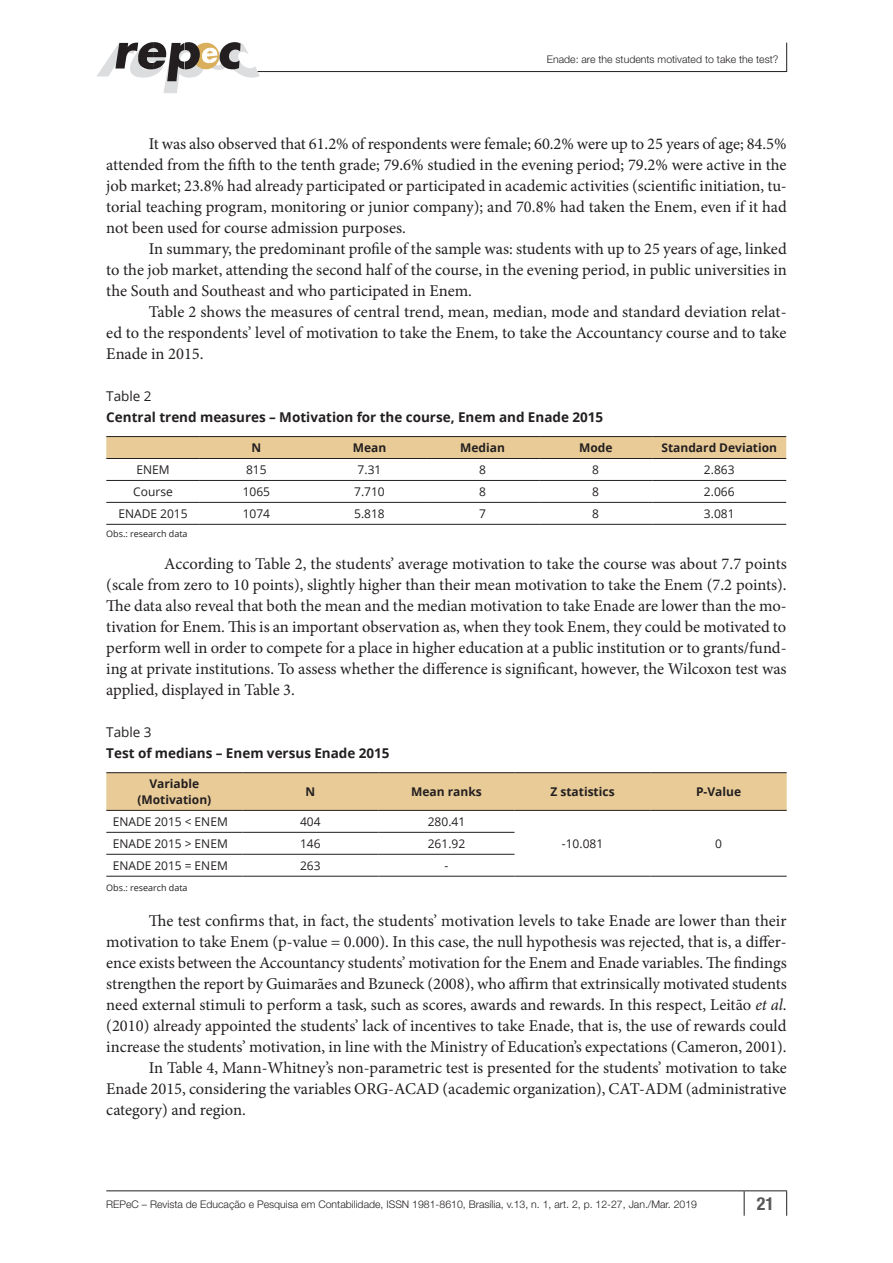
<style>
.page{position:relative;width:893px;height:1263px;background:#fff}
.page>*{position:absolute;margin:0;border:0;box-sizing:border-box;transform-origin:0 0}
.t1{font:700 condensed 18px "Helvetica Neue LT Std";color:#57585a}
.texto_GERAL{font:16.5px/21px "Minion Pro";color:#231f20;text-align:justify}
.box_TIT_TAB{font:700 13.5px/21px "Open Sans";color:#231f20}
.box_TEXTO{font:12px "Open Sans";color:#231f20}
.box_KBCA{font:700 12px/15.8px "Open Sans";color:#231f20;text-align:center}
.t2{font:300 10.5px "Helvetica Neue LT Std";color:#231f20}
.box_FONTE{font:9px "Open Sans";color:#231f20}
.s1{font-weight:400}
.s2{font-style:italic}
</style>
<div class="page">
<hr style="left:106px;top:1190px;width:638px;height:1px;background:#231f20">
<hr style="left:744px;top:1190px;width:43px;height:1px;background:#231f20">
<svg style="left:744px;top:1191px;width:1px;height:25px"></svg>
<svg style="left:786px;top:1191px;width:1px;height:25px"></svg>
<hr style="left:254px;top:71px;width:533px;height:1px;background:#231f20">
<svg style="left:786px;top:43px;width:1px;height:28px"></svg>
<svg style="left:97px;top:42px;width:163px;height:51px"></svg>
<div style="left:106px;top:437px;width:680px;height:21px;background:#e8cb97"></div>
<hr style="left:106px;top:480px;width:94px;height:1px;background:#231f20">
<hr style="left:200px;top:480px;width:113px;height:1px;background:#231f20">
<hr style="left:313px;top:480px;width:113px;height:1px;background:#231f20">
<hr style="left:426px;top:480px;width:113px;height:1px;background:#231f20">
<hr style="left:539px;top:480px;width:113px;height:1px;background:#231f20">
<hr style="left:652px;top:480px;width:134px;height:1px;background:#231f20">
<hr style="left:106px;top:502px;width:94px;height:1px;background:#231f20">
<hr style="left:200px;top:502px;width:113px;height:1px;background:#231f20">
<hr style="left:313px;top:502px;width:113px;height:1px;background:#231f20">
<hr style="left:426px;top:502px;width:113px;height:1px;background:#231f20">
<hr style="left:539px;top:502px;width:113px;height:1px;background:#231f20">
<hr style="left:652px;top:502px;width:134px;height:1px;background:#231f20">
<hr style="left:106px;top:524px;width:94px;height:1px;background:#231f20">
<hr style="left:200px;top:524px;width:113px;height:1px;background:#231f20">
<hr style="left:313px;top:524px;width:113px;height:1px;background:#231f20">
<hr style="left:426px;top:524px;width:113px;height:1px;background:#231f20">
<hr style="left:539px;top:524px;width:113px;height:1px;background:#231f20">
<hr style="left:652px;top:524px;width:134px;height:1px;background:#231f20">
<hr style="left:106px;top:436px;width:94px;height:1px;background:#231f20">
<hr style="left:200px;top:436px;width:113px;height:1px;background:#231f20">
<hr style="left:313px;top:436px;width:113px;height:1px;background:#231f20">
<hr style="left:426px;top:436px;width:113px;height:1px;background:#231f20">
<hr style="left:539px;top:436px;width:113px;height:1px;background:#231f20">
<hr style="left:652px;top:436px;width:134px;height:1px;background:#231f20">
<hr style="left:106px;top:458px;width:94px;height:1px;background:#231f20">
<hr style="left:200px;top:458px;width:113px;height:1px;background:#231f20">
<hr style="left:313px;top:458px;width:113px;height:1px;background:#231f20">
<hr style="left:426px;top:458px;width:113px;height:1px;background:#231f20">
<hr style="left:539px;top:458px;width:113px;height:1px;background:#231f20">
<hr style="left:652px;top:458px;width:134px;height:1px;background:#231f20">
<div style="left:106px;top:773px;width:681px;height:37px;background:#e8cb97"></div>
<hr style="left:106px;top:832px;width:136px;height:1px;background:#231f20">
<hr style="left:242px;top:832px;width:136px;height:1px;background:#231f20">
<hr style="left:378px;top:832px;width:136px;height:1px;background:#231f20">
<hr style="left:106px;top:854px;width:136px;height:1px;background:#231f20">
<hr style="left:242px;top:854px;width:136px;height:1px;background:#231f20">
<hr style="left:378px;top:854px;width:136px;height:1px;background:#231f20">
<hr style="left:106px;top:810px;width:136px;height:1px;background:#231f20">
<hr style="left:242px;top:810px;width:136px;height:1px;background:#231f20">
<hr style="left:378px;top:810px;width:136px;height:1px;background:#231f20">
<hr style="left:514px;top:810px;width:137px;height:1px;background:#231f20">
<hr style="left:651px;top:810px;width:136px;height:1px;background:#231f20">
<hr style="left:106px;top:876px;width:136px;height:1px;background:#231f20">
<hr style="left:242px;top:876px;width:136px;height:1px;background:#231f20">
<hr style="left:378px;top:876px;width:136px;height:1px;background:#231f20">
<hr style="left:514px;top:876px;width:137px;height:1px;background:#231f20">
<hr style="left:651px;top:876px;width:136px;height:1px;background:#231f20">
<hr style="left:106px;top:772px;width:136px;height:1px;background:#231f20">
<hr style="left:242px;top:772px;width:136px;height:1px;background:#231f20">
<hr style="left:378px;top:772px;width:136px;height:1px;background:#231f20">
<hr style="left:514px;top:772px;width:137px;height:1px;background:#231f20">
<hr style="left:651px;top:772px;width:136px;height:1px;background:#231f20">
<p class="t2" style="left:547px;top:53px;width:233px">Enade: are the students motivated to take the test?</p>
<p class="texto_GERAL" style="left:106px;top:133px;width:682px;text-indent:43px">It was also observed that 61.2% of respondents were female; 60.2% were up to 25 years of age; 84.5% attended from the fifth to the tenth grade; 79.6% studied in the evening period; 79.2% were active in the job market; 23.8% had already participated or participated in academic activities (scientific initiation, tu&shy;torial teaching program, monitoring or junior company); and 70.8% had taken the Enem, even if it had not been used for course admission purposes.</p>
<p class="texto_GERAL" style="left:106px;top:238px;width:682px;text-indent:43px">In summary, the predominant profile of the sample was: students with up to 25 years of age, linked to the job market, attending the second half of the course, in the evening period, in public universities in the South and Southeast and who participated in Enem.</p>
<p class="texto_GERAL" style="left:106px;top:301px;width:682px;text-indent:43px">Table 2 shows the measures of central trend, mean, median, mode and standard deviation relat&shy;ed to the respondents’ level of motivation to take the Enem, to take the Accountancy course and to take Enade in 2015.</p>
<p class="box_TIT_TAB" style="left:106px;top:385px;width:498px"><span class="s1">Table 2<br></span>Central trend measures – Motivation for the course, Enem and Enade 2015</p>
<p class="box_KBCA" style="left:252px;top:440px;width:11px">N</p>
<p class="box_KBCA" style="left:353px;top:440px;width:35px">Mean</p>
<p class="box_KBCA" style="left:460px;top:440px;width:46px">Median</p>
<p class="box_KBCA" style="left:579px;top:440px;width:35px">Mode</p>
<p class="box_KBCA" style="left:661px;top:440px;width:117px">Standard Deviation</p>
<p class="box_TEXTO" style="left:136px;top:461px;width:35px">ENEM</p>
<p class="box_TEXTO" style="left:246px;top:461px;width:22px">815</p>
<p class="box_TEXTO" style="left:358px;top:461px;width:25px">7.31</p>
<p class="box_TEXTO" style="left:479px;top:461px;width:8px">8</p>
<p class="box_TEXTO" style="left:592px;top:461px;width:8px">8</p>
<p class="box_TEXTO" style="left:704px;top:461px;width:32px">2.863</p>
<p class="box_TEXTO" style="left:133px;top:483px;width:41px">Course</p>
<p class="box_TEXTO" style="left:243px;top:483px;width:29px">1065</p>
<p class="box_TEXTO" style="left:354px;top:483px;width:32px">7.710</p>
<p class="box_TEXTO" style="left:479px;top:483px;width:8px">8</p>
<p class="box_TEXTO" style="left:592px;top:483px;width:8px">8</p>
<p class="box_TEXTO" style="left:704px;top:483px;width:32px">2.066</p>
<p class="box_TEXTO" style="left:118px;top:505px;width:71px">ENADE 2015</p>
<p class="box_TEXTO" style="left:243px;top:505px;width:29px">1074</p>
<p class="box_TEXTO" style="left:354px;top:505px;width:32px">5.818</p>
<p class="box_TEXTO" style="left:479px;top:505px;width:8px">7</p>
<p class="box_TEXTO" style="left:592px;top:505px;width:8px">8</p>
<p class="box_TEXTO" style="left:704px;top:505px;width:32px">3.081</p>
<p class="box_FONTE" style="left:106px;top:528px;width:83px">Obs.: research data</p>
<p class="texto_GERAL" style="left:106px;top:553px;width:682px;text-indent:58px">According to Table 2, the students’ average motivation to take the course was about 7.7 points (scale from zero to 10 points), slightly higher than their mean motivation to take the Enem (7.2 points).<br>The data also reveal that both the mean and the median motivation to take Enade are lower than the mo&shy;tivation for Enem. This is an important observation as, when they took Enem, they could be motivated to perform well in order to compete for a place in higher education at a public institution or to grants/fund&shy;ing at private institutions. To assess whether the difference is significant, however, the Wilcoxon test was applied, displayed in Table 3.</p>
<p class="box_TIT_TAB" style="left:106px;top:721px;width:285px"><span class="s1">Table 3<br></span>Test of medians – Enem versus Enade 2015</p>
<p class="box_KBCA" style="left:137px;top:776px;width:76px">Variable (Motivation)</p>
<p class="box_KBCA" style="left:306px;top:783px;width:11px">N</p>
<p class="box_KBCA" style="left:411px;top:783px;width:72px">Mean ranks</p>
<p class="box_KBCA" style="left:550px;top:783px;width:66px">Z statistics</p>
<p class="box_KBCA" style="left:696px;top:783px;width:47px">P-Value</p>
<p class="box_TEXTO" style="left:113px;top:813px;width:117px">ENADE 2015 &lt; ENEM</p>
<p class="box_TEXTO" style="left:300px;top:813px;width:22px">404</p>
<p class="box_TEXTO" style="left:428px;top:813px;width:39px">280.41</p>
<p class="box_TEXTO" style="left:113px;top:835px;width:117px">ENADE 2015 &gt; ENEM</p>
<p class="box_TEXTO" style="left:300px;top:835px;width:22px">146</p>
<p class="box_TEXTO" style="left:428px;top:835px;width:39px">261.92</p>
<p class="box_TEXTO" style="left:562px;top:835px;width:43px">-10.081</p>
<p class="box_TEXTO" style="left:715px;top:835px;width:8px">0</p>
<p class="box_TEXTO" style="left:113px;top:857px;width:117px">ENADE 2015 = ENEM</p>
<p class="box_TEXTO" style="left:300px;top:857px;width:22px">263</p>
<p class="box_TEXTO" style="left:445px;top:857px;width:5px">-</p>
<p class="box_FONTE" style="left:106px;top:882px;width:83px">Obs.: research data</p>
<p class="texto_GERAL" style="left:106px;top:910px;width:682px;text-indent:43px">The test confirms that, in fact, the students’ motivation levels to take Enade are lower than their motivation to take Enem (p-value = 0.000). In this case, the null hypothesis was rejected, that is, a differ&shy;ence exists between the Accountancy students’ motivation for the Enem and Enade variables. The findings strengthen the report by Guimarães and Bzuneck (2008), who affirm that extrinsically motivated students need external stimuli to perform a task, such as scores, awards and rewards. In this respect, Leitão <span class="s2">et al</span>. (2010) already appointed the students’ lack of incentives to take Enade, that is, the use of rewards could increase the students’ motivation, in line with the Ministry of Education’s expectations (Cameron, 2001).</p>
<p class="texto_GERAL" style="left:106px;top:1057px;width:682px;text-indent:43px">In Table 4, Mann-Whitney’s non-parametric test is presented for the students’ motivation to take Enade 2015, considering the variables ORG-ACAD (academic organization), CAT-ADM (administrative category) and region.</p>
<p class="t2" style="left:106px;top:1197px;width:592px">REPeC – Revista de Educação e Pesquisa em Contabilidade, ISSN 1981-8610, Brasília, v.13, n. 1, art. 2, p. 12-27, Jan./Mar. 2019</p>
<p class="t1" style="left:757px;top:1192px;width:19px">21</p>
</div>
